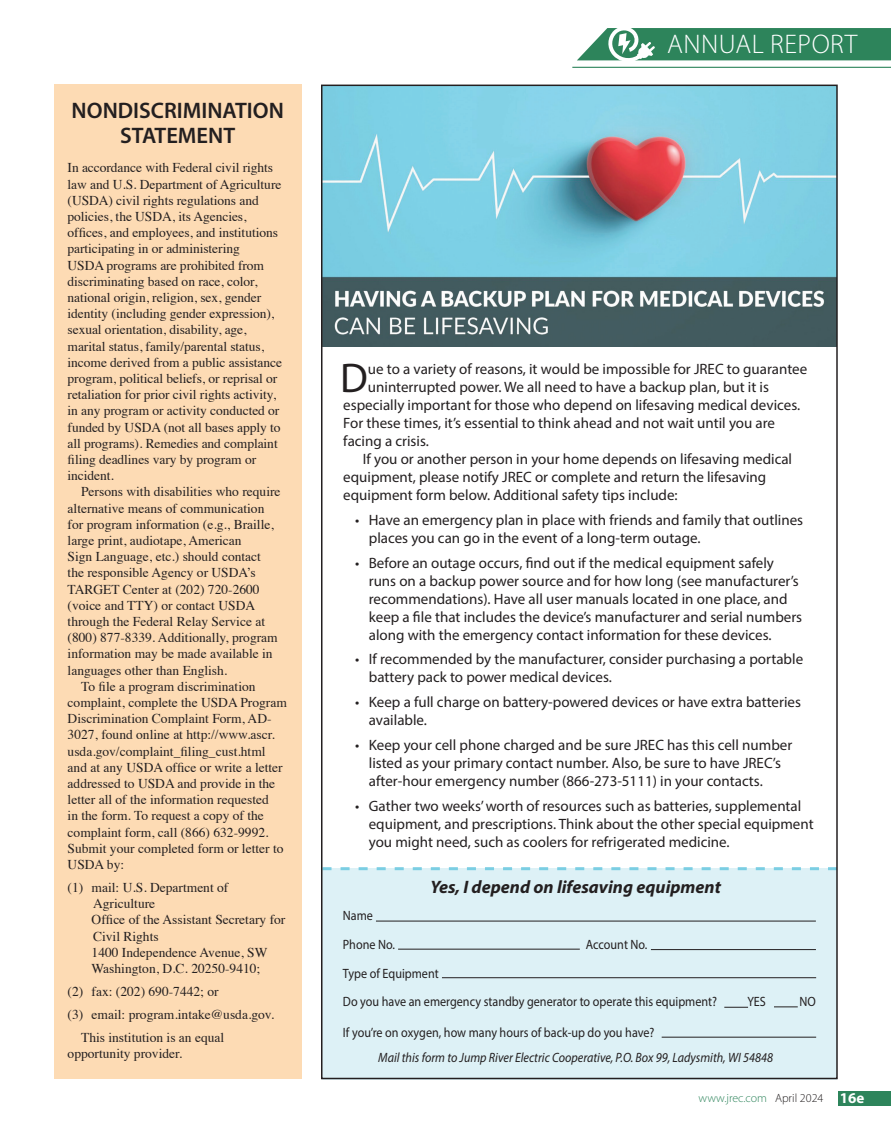
<style>
.page{position:relative;width:891px;height:1134px;background:#fff}
.page>*{position:absolute;margin:0;border:0;box-sizing:border-box;transform-origin:0 0}
.Local_-_body_text{font:41.7px "Myriad Pro";color:#231f20}
.t1{font:300 27px "Myriad Pro";letter-spacing:.02em;color:#fff}
.Headline{font:600 22.5px/25.5px "Myriad Pro";color:#231f20;text-align:center}
.Body_text{font:italic 700 18px "Myriad Pro";color:#231f20}
.Local_-_body_text-2{font:15px/18px "Myriad Pro";color:#231f20}
.t2{font:700 15px "Myriad Pro";color:#fff}
.Local_-_body_text-3{font:13.5px/16.2px "Times";color:#231f20}
.Body_text-2{font:13.5px "Myriad Pro";color:#231f20;scale:.9 1}
.Body_text-3{font:italic 13.5px "Myriad Pro";color:#231f20;scale:.9 1}
.t3{font:300 12px "Myriad Pro";color:#2d845b}
.s1{color:#231f20}
</style>
<div class="page">
<div style="left:838px;top:1091px;width:53px;height:14px;background:#2d845b"></div>
<hr style="left:572px;top:67px;width:319px;height:1px;background:#2d845b">
<svg style="left:577px;top:28px;width:314px;height:33px;background:#47936f"></svg>
<div style="left:54px;top:85px;width:248px;height:994px;background:#fddbb4"></div>
<img style="left:324px;top:88px;width:511px;height:258px">
<div style="left:322px;top:869px;width:515px;height:211px;background:#ddf1f6"></div>
<hr style="left:376px;top:921px;width:440px;height:1px;background:#231f20">
<hr style="left:398px;top:949px;width:182px;height:1px;background:#231f20">
<hr style="left:651px;top:949px;width:165px;height:1px;background:#231f20">
<hr style="left:442px;top:977px;width:374px;height:1px;background:#231f20">
<svg style="left:724px;top:1007px;width:24px;height:1px"></svg>
<svg style="left:774px;top:1007px;width:24px;height:1px"></svg>
<hr style="left:662px;top:1037px;width:154px;height:1px;background:#231f20">
<svg style="left:324px;top:867px;width:511px;height:3px"></svg>
<p class="Headline" style="left:72px;top:97px;width:214px">NONDISCRIMINATION<br>STATEMENT</p>
<p class="Local_-_body_text-3" style="left:68px;top:159px;width:216px">In accordance with Federal civil rights law and U.S. Department of Agriculture (USDA) civil rights regulations and policies, the USDA, its Agencies, offices, and employees, and institutions participating in or administering<br>USDA programs are prohibited from discriminating based on race, color, national origin, religion, sex, gender identity (including gender expression), sexual orientation, disability, age, marital status, family/parental status, income derived from a public assistance program, political beliefs, or reprisal or retaliation for prior civil rights activity, in any program or activity conducted or funded by USDA (not all bases apply to all programs). Remedies and complaint filing deadlines vary by program or incident.</p>
<p class="Local_-_body_text-3" style="left:68px;top:483px;width:214px;text-indent:14px">Persons with disabilities who require alternative means of communication for program information (e.g., Braille, large print, audiotape, American<br>Sign Language, etc.) should contact the responsible Agency or USDA’s TARGET Center at (202) 720-2600 (voice and TTY) or contact USDA through the Federal Relay Service at (800) 877-8339. Additionally, program information may be made available in languages other than English.</p>
<p class="Local_-_body_text-3" style="left:68px;top:677px;width:221px;text-indent:14px">To file a program discrimination complaint, complete the USDA Program Discrimination Complaint Form, AD-3027, found online at http://www.ascr. usda.gov/complaint_filing_cust.html and at any USDA office or write a letter addressed to USDA and provide in the letter all of the information requested<br>in the form. To request a copy of the complaint form, call (866) 632-9992.<br>Submit your completed form or letter to USDA by:</p>
<p class="Local_-_body_text-3" style="left:93px;top:878px;width:137px;text-indent:-26px">(1) mail: U.S. Department of<br>Agriculture</p>
<p class="Local_-_body_text-3" style="left:92px;top:911px;width:195px">Office of the Assistant Secretary for<br>Civil Rights</p>
<p class="Local_-_body_text-3" style="left:92px;top:943px;width:177px">1400 Independence Avenue, SW</p>
<p class="Local_-_body_text-3" style="left:92px;top:959px;width:170px">Washington, D.C. 20250-9410;</p>
<p class="Local_-_body_text-3" style="left:68px;top:982px;width:153px">(2) fax: (202) 690-7442; or</p>
<p class="Local_-_body_text-3" style="left:68px;top:1005px;width:208px">(3) email: program.intake@usda.gov.</p>
<p class="Local_-_body_text-3" style="left:68px;top:1028px;width:158px;text-indent:14px">This institution is an equal opportunity provider.</p>
<p class="t1" style="left:667px;top:28px;width:192px">ANNUAL REPORT</p>
<p class="Local_-_body_text" style="left:340px;top:352px;width:29px">D</p>
<p class="Local_-_body_text-2" style="left:368px;top:360px;width:441px">ue to a variety of reasons, it would be impossible for JREC to guarantee</p>
<p class="Local_-_body_text-2" style="left:368px;top:378px;width:403px">uninterrupted power. We all need to have a backup plan, but it is</p>
<p class="Local_-_body_text-2" style="left:343px;top:396px;width:458px">especially important for those who depend on lifesaving medical devices.</p>
<p class="Local_-_body_text-2" style="left:343px;top:414px;width:433px">For these times, it’s essential to think ahead and not wait until you are</p>
<p class="Local_-_body_text-2" style="left:343px;top:432px;width:87px">facing a crisis.</p>
<p class="Local_-_body_text-2" style="left:343px;top:450px;width:450px;text-indent:20px">If you or another person in your home depends on lifesaving medical equipment, please notify JREC or complete and return the lifesaving equipment form below. Additional safety tips include:</p>
<p class="Local_-_body_text-2" style="left:369px;top:511px;width:436px;text-indent:-14px">• Have an emergency plan in place with friends and family that outlines places you can go in the event of a long-term outage.</p>
<p class="Local_-_body_text-2" style="left:369px;top:553px;width:435px;text-indent:-14px">• Before an outage occurs, find out if the medical equipment safely runs on a backup power source and for how long (see manufacturer’s recommendations). Have all user manuals located in one place, and keep a file that includes the device’s manufacturer and serial numbers along with the emergency contact information for these devices.</p>
<p class="Local_-_body_text-2" style="left:369px;top:650px;width:436px;text-indent:-14px">• If recommended by the manufacturer, consider purchasing a portable battery pack to power medical devices.</p>
<p class="Local_-_body_text-2" style="left:369px;top:693px;width:434px;text-indent:-14px">• Keep a full charge on battery-powered devices or have extra batteries available.</p>
<p class="Local_-_body_text-2" style="left:369px;top:736px;width:425px;text-indent:-14px">• Keep your cell phone charged and be sure JREC has this cell number listed as your primary contact number. Also, be sure to have JREC’s after-hour emergency number (866-273-5111) in your contacts.</p>
<p class="Local_-_body_text-2" style="left:369px;top:796px;width:446px;text-indent:-14px">• Gather two weeks’ worth of resources such as batteries, supplemental equipment, and prescriptions. Think about the other special equipment you might need, such as coolers for refrigerated medicine.</p>
<p class="Body_text" style="left:430px;top:875px;width:292px">Yes, I depend on lifesaving equipment</p>
<p class="Body_text-2" style="left:343px;top:908px;width:35px">Name</p>
<p class="Body_text-2" style="left:343px;top:936px;width:59px">Phone No.</p>
<p class="Body_text-2" style="left:586px;top:936px;width:70px">Account No.</p>
<p class="Body_text-2" style="left:343px;top:965px;width:108px">Type of Equipment</p>
<p class="Body_text-2" style="left:343px;top:993px;width:417px">Do you have an emergency standby generator to operate this equipment?</p>
<p class="Body_text-2" style="left:747px;top:993px;width:22px">YES</p>
<p class="Body_text-2" style="left:799px;top:993px;width:20px">NO</p>
<p class="Body_text-2" style="left:343px;top:1024px;width:348px">If you’re on oxygen, how many hours of back-up do you have?</p>
<p class="Body_text-3" style="left:378px;top:1049px;width:440px">Mail this form to Jump River Electric Cooperative, P.O. Box 99, Ladysmith, WI 54848</p>
<p class="t3" style="left:699px;top:1091px;width:126px">www.jrec.com <span class="s1">April 2024</span></p>
<p class="t2" style="left:840px;top:1088px;width:26px">16e</p>
</div>
